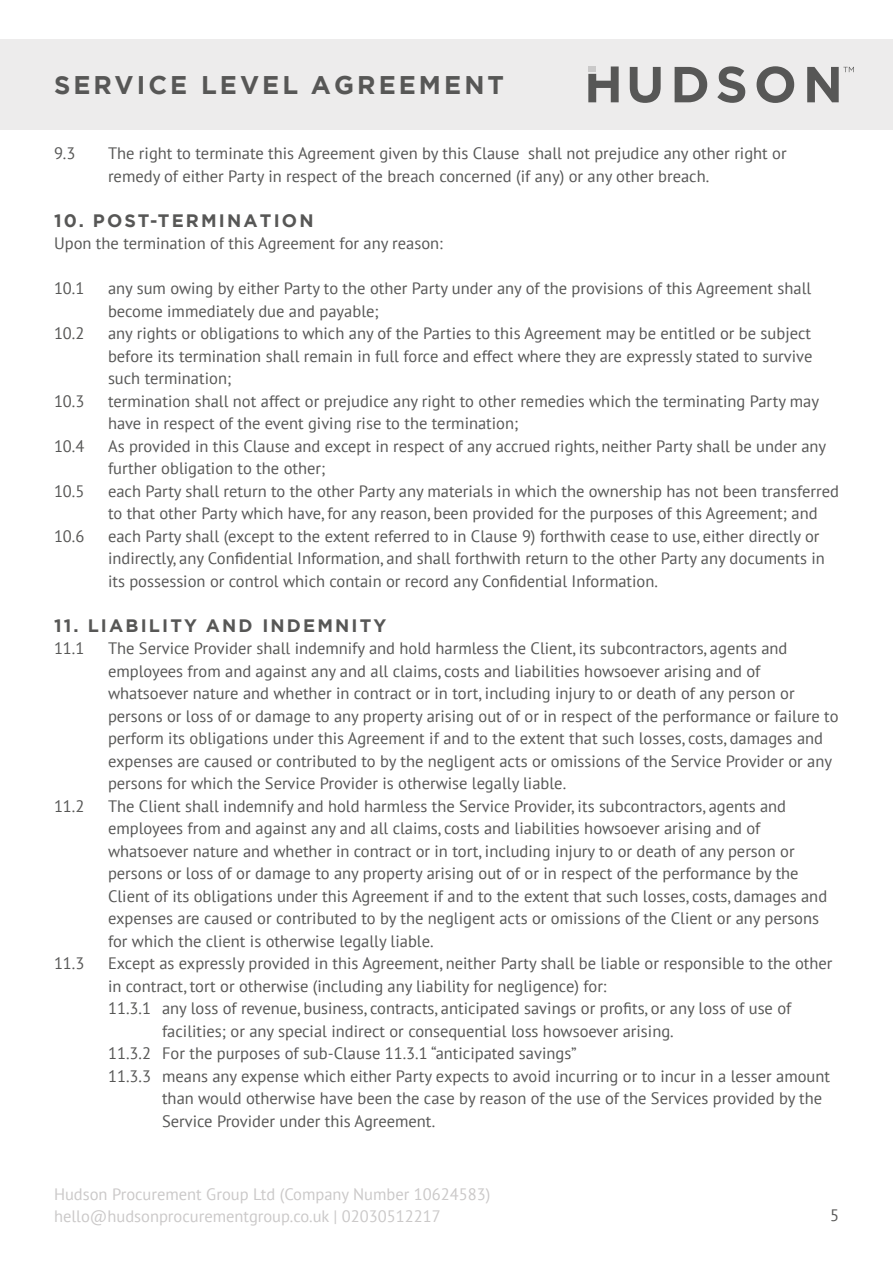
<style>
.page{position:relative;width:893px;height:1263px;background:#fff}
.page>*{position:absolute;margin:0;border:0;box-sizing:border-box;transform-origin:0 0}
.t1{font:700 25.5px "Gotham";letter-spacing:.12em;color:#575756}
.t2{font:700 18px "Gotham";letter-spacing:.12em;color:#575756}
.t3{font:16.5px/22.5px "PT Sans";color:#575756}
.t4{font:16.5px/22.5px "PT Sans";color:#cbc9c9}
</style>
<div class="page">
<div style="left:0;top:39px;width:893px;height:90px;background:#edecec"></div>
<svg style="left:630px;top:67px;width:31px;height:36px"></svg>
<svg style="left:675px;top:67px;width:32px;height:35px"></svg>
<svg style="left:717px;top:66px;width:28px;height:37px"></svg>
<svg style="left:757px;top:66px;width:37px;height:37px"></svg>
<svg style="left:588px;top:66px;width:31px;height:36px"></svg>
<svg style="left:807px;top:67px;width:47px;height:35px"></svg>
<h1 class="t1" style="left:54px;top:68px;width:452px">SERVICE LEVEL AGREEMENT</h1>
<p class="t3" style="left:54px;top:142px;width:23px">9.3</p>
<p class="t3" style="left:108px;top:142px;width:680px">The right to terminate this Agreement given by this Clause shall not prejudice any other right or remedy of either Party in respect of the breach concerned (if any) or any other breach.</p>
<p class="t2" style="left:54px;top:208px;width:261px">10. POST-TERMINATION</p>
<p class="t3" style="left:54px;top:232px;width:390px">Upon the termination of this Agreement for any reason:</p>
<p class="t3" style="left:54px;top:277px;width:32px">10.1</p>
<p class="t3" style="left:108px;top:277px;width:705px">any sum owing by either Party to the other Party under any of the provisions of this Agreement shall become immediately due and payable;</p>
<p class="t3" style="left:54px;top:322px;width:32px">10.2</p>
<p class="t3" style="left:108px;top:322px;width:706px;text-align:justify">any rights or obligations to which any of the Parties to this Agreement may be entitled or be subject before its termination shall remain in full force and effect where they are expressly stated to survive such termination;</p>
<p class="t3" style="left:54px;top:389px;width:32px">10.3</p>
<p class="t3" style="left:108px;top:389px;width:713px">termination shall not affect or prejudice any right to other remedies which the terminating Party may have in respect of the event giving rise to the termination;</p>
<p class="t3" style="left:54px;top:434px;width:32px">10.4</p>
<p class="t3" style="left:108px;top:434px;width:720px">As provided in this Clause and except in respect of any accrued rights, neither Party shall be under any further obligation to the other;</p>
<p class="t3" style="left:54px;top:479px;width:32px">10.5</p>
<p class="t3" style="left:108px;top:479px;width:732px">each Party shall return to the other Party any materials in which the ownership has not been transferred to that other Party which have, for any reason, been provided for the purposes of this Agreement; and</p>
<p class="t3" style="left:54px;top:524px;width:32px">10.6</p>
<p class="t3" style="left:108px;top:524px;width:718px">each Party shall (except to the extent referred to in Clause 9) forthwith cease to use, either directly or indirectly, any Confidential Information, and shall forthwith return to the other Party any documents in its possession or control which contain or record any Confidential Information.</p>
<p class="t2" style="left:54px;top:613px;width:334px">11. LIABILITY AND INDEMNITY</p>
<p class="t3" style="left:54px;top:637px;width:32px">11.1</p>
<p class="t3" style="left:108px;top:637px;width:732px">The Service Provider shall indemnify and hold harmless the Client, its subcontractors, agents and employees from and against any and all claims, costs and liabilities howsoever arising and of whatsoever nature and whether in contract or in tort, including injury to or death of any person or persons or loss of or damage to any property arising out of or in respect of the performance or failure to perform its obligations under this Agreement if and to the extent that such losses, costs, damages and expenses are caused or contributed to by the negligent acts or omissions of the Service Provider or any persons for which the Service Provider is otherwise legally liable.</p>
<p class="t3" style="left:54px;top:794px;width:32px">11.2</p>
<p class="t3" style="left:108px;top:794px;width:721px">The Client shall indemnify and hold harmless the Service Provider, its subcontractors, agents and employees from and against any and all claims, costs and liabilities howsoever arising and of whatsoever nature and whether in contract or in tort, including injury to or death of any person or persons or loss of or damage to any property arising out of or in respect of the performance by the Client of its obligations under this Agreement if and to the extent that such losses, costs, damages and expenses are caused or contributed to by the negligent acts or omissions of the Client or any persons for which the client is otherwise legally liable.</p>
<p class="t3" style="left:54px;top:952px;width:32px">11.3</p>
<p class="t3" style="left:108px;top:952px;width:726px">Except as expressly provided in this Agreement, neither Party shall be liable or responsible to the other</p>
<p class="t3" style="left:108px;top:974px;width:500px">in contract, tort or otherwise (including any liability for negligence) for:</p>
<p class="t3" style="left:108px;top:997px;width:685px">11.3.1 any loss of revenue, business, contracts, anticipated savings or profits, or any loss of use of</p>
<p class="t3" style="left:162px;top:1019px;width:513px">facilities; or any special indirect or consequential loss howsoever arising.</p>
<p class="t3" style="left:108px;top:1042px;width:470px">11.3.2 For the purposes of sub-Clause 11.3.1 “anticipated savings”</p>
<p class="t3" style="left:108px;top:1064px;width:724px">11.3.3 means any expense which either Party expects to avoid incurring or to incur in a lesser amount</p>
<p class="t3" style="left:162px;top:1087px;width:662px">than would otherwise have been the case by reason of the use of the Services provided by the</p>
<p class="t3" style="left:162px;top:1109px;width:275px">Service Provider under this Agreement.</p>
<p class="t4" style="left:54px;top:1182px;width:438px">Hudson Procurement Group Ltd (Company Number 10624583) hello@hudsonprocurementgroup.co.uk | 02030512217</p>
<p class="t3" style="left:830px;top:1204px;width:10px">5</p>
</div>
